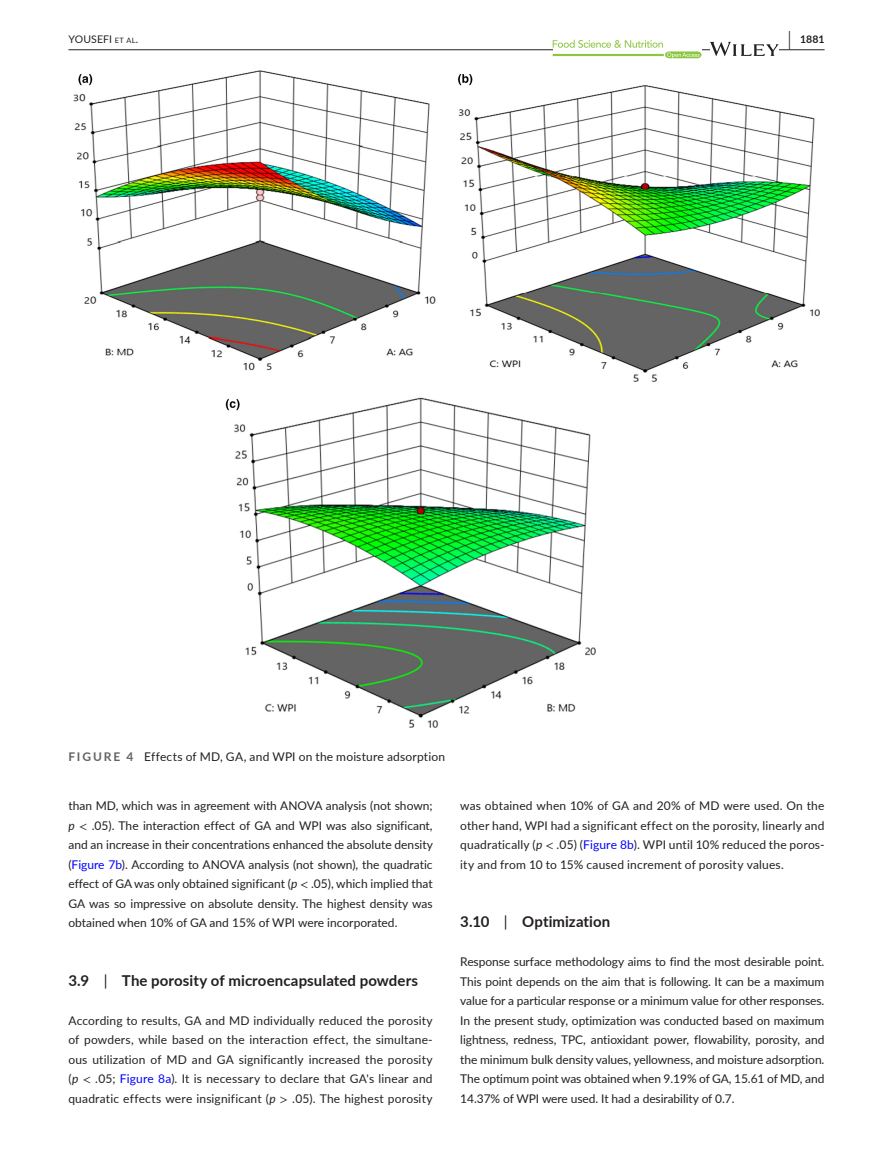
<style>
.page{position:relative;width:893px;height:1174px;background:#fff}
.page>*{position:absolute;margin:0;border:0;box-sizing:border-box;transform-origin:0 0}
.t1{font:700 15px "Lato";letter-spacing:.005em;color:#231f20}
.t2{font:12px/19.5px "Lato";letter-spacing:.01em;color:#231f20;text-align:justify}
.t3{font:10.5px "Lato";letter-spacing:.01em;color:#231f20}
.t4{font:700 10.5px "Lato";color:#231f20}
.s1{font-size:7.35px}
.s2{font-size:19.5px}
.s3{font-weight:700;color:#636366}
.s4{font-style:italic}
.s5{font-family:"STIX"}
.s6{color:#00f}
.s7{font-weight:400}
</style>
<div class="page">
<hr style="left:68px;top:49px;width:756px;height:1px;background:#231f20">
<svg style="left:553px;top:40px;width:148px;height:18px"></svg>
<svg style="left:710px;top:42px;width:69px;height:14px"></svg>
<img style="left:73px;top:70px;width:747px;height:658px">
<p class="t3" style="left:68px;top:31px;width:71px">YOUSEFI <span class="s1">et al</span>.</p>
<p class="t4" style="left:789px;top:31px;width:37px"><span class="s2">|</span> 1881</p>
<p class="t2" style="left:68px;top:746px;width:378px"><span class="s3">FIGURE 4</span> Effects of MD, GA, and WPI on the moisture adsorption</p>
<p class="t2" style="left:68px;top:795px;width:366px">than MD, which was in agreement with ANOVA analysis (not shown; <span class="s4">p</span> <span class="s5">&lt;</span> .05). The interaction effect of GA and WPI was also significant, and an increase in their concentrations enhanced the absolute density (<span class="s6">Figure 7b</span>). According to ANOVA analysis (not shown), the quadratic effect of GA was only obtained significant (<span class="s4">p</span> <span class="s5">&lt;</span> .05), which implied that GA was so impressive on absolute density. The highest density was obtained when 10% of GA and 15% of WPI were incorporated.</p>
<p class="t1" style="left:68px;top:969px;width:351px">3.9 <span class="s7">|</span> The porosity of microencapsulated powders</p>
<p class="t2" style="left:68px;top:1010px;width:366px">According to results, GA and MD individually reduced the porosity of powders, while based on the interaction effect, the simultane&shy;ous utilization of MD and GA significantly increased the porosity (<span class="s4">p</span> <span class="s5">&lt;</span> .05; <span class="s6">Figure 8a</span>). It is necessary to declare that GA's linear and quadratic effects were insignificant (<span class="s4">p</span> <span class="s5">&gt;</span> .05). The highest porosity</p>
<p class="t2" style="left:460px;top:795px;width:366px">was obtained when 10% of GA and 20% of MD were used. On the other hand, WPI had a significant effect on the porosity, linearly and quadratically (<span class="s4">p</span> <span class="s5">&lt;</span> .05) (<span class="s6">Figure 8b</span>). WPI until 10% reduced the poros&shy;ity and from 10 to 15% caused increment of porosity values.</p>
<p class="t1" style="left:460px;top:911px;width:151px">3.10 <span class="s7">|</span> Optimization</p>
<p class="t2" style="left:460px;top:951px;width:366px">Response surface methodology aims to find the most desirable point.<br>This point depends on the aim that is following. It can be a maximum value for a particular response or a minimum value for other responses.<br>In the present study, optimization was conducted based on maximum lightness, redness, TPC, antioxidant power, flowability, porosity, and the minimum bulk density values, yellowness, and moisture adsorption.<br>The optimum point was obtained when 9.19% of GA, 15.61 of MD, and 14.37% of WPI were used. It had a desirability of 0.7.</p>
</div>
